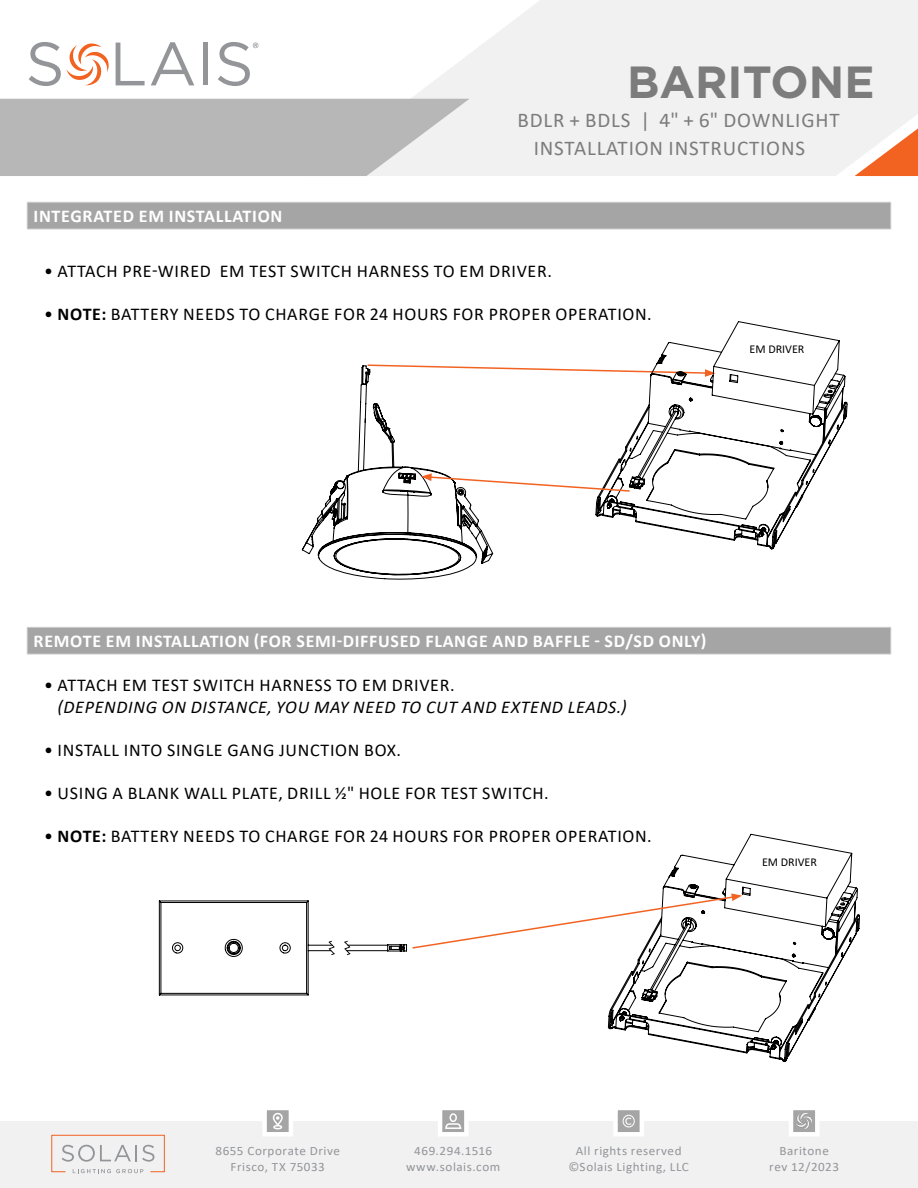
<style>
.page{position:relative;width:918px;height:1188px;background:#fff}
.page>*{position:absolute;margin:0;border:0;box-sizing:border-box;transform-origin:0 0}
.t1{font:700 45px "Gotham";color:#7c7c7d}
.t2{font:21px/28.5px "Calibri";letter-spacing:.04em;color:#7c7c7d}
.t3{font:18px "Calibri";letter-spacing:.04em;color:#000}
.t4{font:700 18px "Calibri";letter-spacing:.04em;color:#fff}
.t5{font:italic 18px "Calibri";letter-spacing:.04em;color:#000}
.t6{font:12.75px/15.3px "Calibri";letter-spacing:.04em;color:#939598;text-align:center}
.t7{font:12px "Calibri";color:#000}
.s1{font-weight:700}
</style>
<div class="page">
<svg style="left:309px;top:0;width:609px;height:176px;fill:#f1f1f2"></svg>
<svg style="left:855px;top:99px;width:63px;height:77px"></svg>
<svg style="left:0;top:99px;width:470px;height:77px;background:#bdbdbd"></svg>
<svg style="left:29px;top:42px;width:80px;height:44px"></svg>
<svg style="left:116px;top:43px;width:29px;height:42px"></svg>
<svg style="left:151px;top:42px;width:43px;height:43px"></svg>
<div style="left:203px;top:43px;width:5px;height:42px;background:#939598"></div>
<svg style="left:218px;top:42px;width:40px;height:44px"></svg>
<div style="left:0;top:1121px;width:918px;height:67px;background:#f1f1f2"></div>
<svg style="left:51px;top:1135px;width:114px;height:38px"></svg>
<svg style="left:263px;top:1110px;width:30px;height:26px"></svg>
<svg style="left:614px;top:1110px;width:30px;height:26px"></svg>
<svg style="left:789px;top:1110px;width:30px;height:26px"></svg>
<img style="left:797px;top:1114px;width:14px;height:14px">
<svg style="left:438px;top:1110px;width:30px;height:26px"></svg>
<svg style="left:608px;top:834px;width:252px;height:228px"></svg>
<svg style="left:656px;top:321px;width:192px;height:228px"></svg>
<div style="left:27px;top:202px;width:864px;height:27px;background:#a5a5a5"></div>
<hr style="left:27px;top:202px;width:864px;height:1px;background:#d1d3d4">
<svg style="left:27px;top:203px;width:1px;height:26px"></svg>
<svg style="left:891px;top:203px;width:1px;height:26px"></svg>
<hr style="left:27px;top:229px;width:864px;height:1px;background:#d1d3d4">
<div style="left:27px;top:627px;width:864px;height:27px;background:#a5a5a5"></div>
<hr style="left:27px;top:627px;width:864px;height:1px;background:#d1d3d4">
<svg style="left:27px;top:628px;width:1px;height:26px"></svg>
<svg style="left:891px;top:628px;width:1px;height:26px"></svg>
<hr style="left:27px;top:654px;width:864px;height:1px;background:#d1d3d4">
<svg style="left:302px;top:364px;width:414px;height:216px"></svg>
<svg style="left:159px;top:893px;width:583px;height:103px"></svg>
<p class="t4" style="left:34px;top:203px;width:250px">INTEGRATED EM INSTALLATION</p>
<h1 class="t1" style="left:627px;top:56px;width:249px">BARITONE</h1>
<p class="t2" style="left:534px;top:105px;width:307px;text-indent:-16px">BDLR + BDLS | 4" + 6" DOWNLIGHT<br>INSTALLATION INSTRUCTIONS</p>
<p class="t3" style="left:44px;top:259px;width:509px">• ATTACH PRE-WIRED EM TEST SWITCH HARNESS TO EM DRIVER.</p>
<p class="t3" style="left:44px;top:302px;width:609px">• <span class="s1">NOTE:</span> BATTERY NEEDS TO CHARGE FOR 24 HOURS FOR PROPER OPERATION.</p>
<p class="t7" style="left:750px;top:341px;width:56px">EM DRIVER</p>
<p class="t4" style="left:34px;top:628px;width:674px">REMOTE EM INSTALLATION (FOR SEMI-DIFFUSED FLANGE AND BAFFLE - SD/SD ONLY)</p>
<p class="t3" style="left:44px;top:673px;width:412px">• ATTACH EM TEST SWITCH HARNESS TO EM DRIVER.</p>
<p class="t5" style="left:58px;top:694px;width:571px">(DEPENDING ON DISTANCE, YOU MAY NEED TO CUT AND EXTEND LEADS.)</p>
<p class="t3" style="left:44px;top:737px;width:358px">• INSTALL INTO SINGLE GANG JUNCTION BOX.</p>
<p class="t3" style="left:44px;top:781px;width:506px">• USING A BLANK WALL PLATE, DRILL ½" HOLE FOR TEST SWITCH.</p>
<p class="t3" style="left:44px;top:824px;width:609px">• <span class="s1">NOTE:</span> BATTERY NEEDS TO CHARGE FOR 24 HOURS FOR PROPER OPERATION.</p>
<p class="t7" style="left:762px;top:853px;width:56px">EM DRIVER</p>
<p class="t6" style="left:216px;top:1143px;width:126px">8655 Corporate Drive<br>Frisco, TX 75033</p>
<p class="t6" style="left:568px;top:1143px;width:122px">All rights reserved ©Solais Lighting, LLC</p>
<p class="t6" style="left:769px;top:1143px;width:71px">Baritone rev 12/2023</p>
<p class="t6" style="left:406px;top:1143px;width:96px">469.294.1516 www.solais.com</p>
</div>
